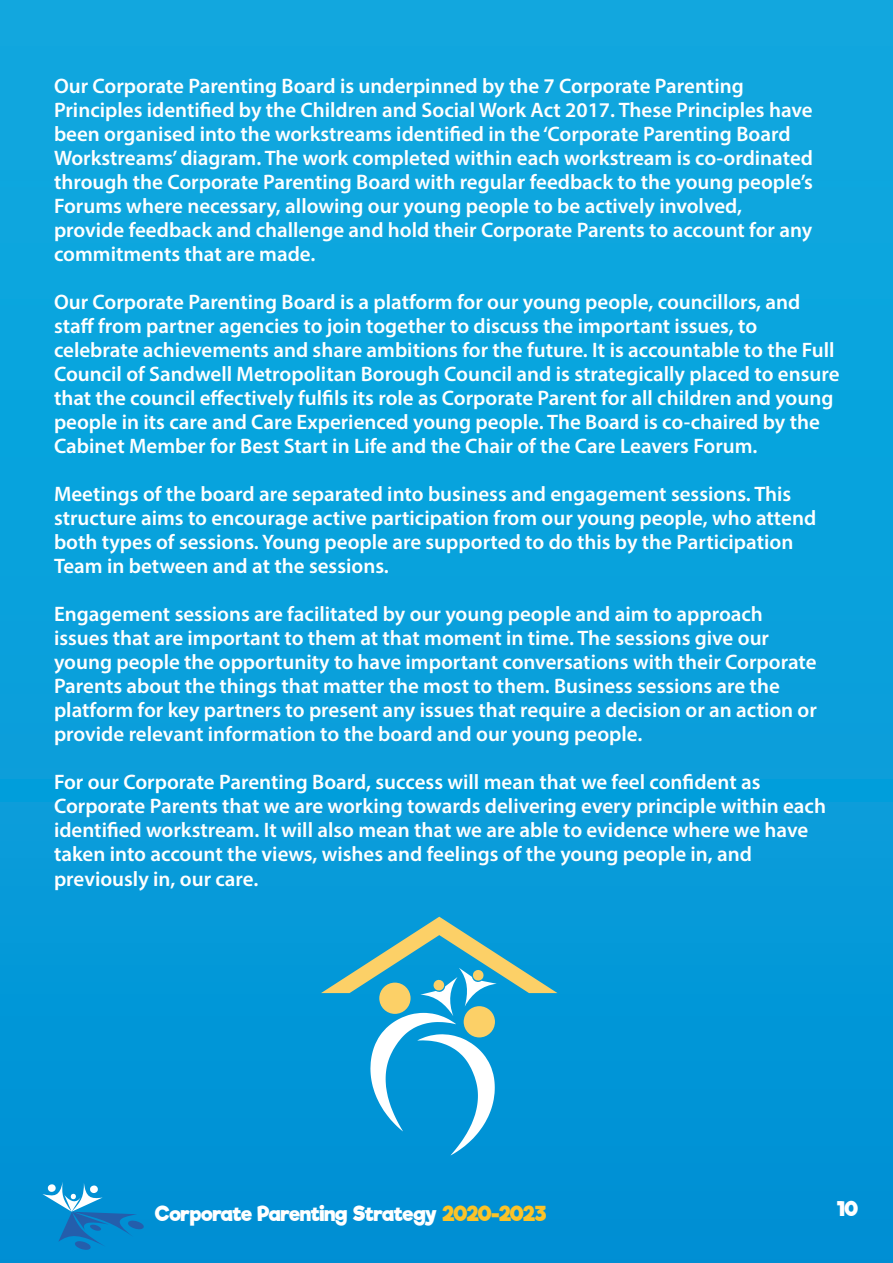
<style>
.page{position:relative;width:893px;height:1263px;background:#fff}
.page>*{position:absolute;margin:0;border:0;box-sizing:border-box;transform-origin:0 0}
.t1{font:600 21px/24px "Myriad Pro";color:#fff}
.t2{font:700 19.8px "Riffic Free";letter-spacing:-.02em;color:#fff}
.t3{font:700 19.5px "Riffic Free";color:#fff}
.s1{color:#fbc328}
</style>
<div class="page">
<div style="left:0;top:0;width:893px;height:1263px;background:linear-gradient(to bottom,#10abe0,#0092d5)"></div>
<svg style="left:321px;top:917px;width:236px;height:238px;background:#2fa4cf"></svg>
<svg style="left:42px;top:1181px;width:103px;height:69px;background:#1890d0"></svg>
<p class="t1" style="left:54px;top:73px;width:691px">Our Corporate Parenting Board is underpinned by the 7 Corporate Parenting</p>
<p class="t1" style="left:54px;top:97px;width:760px">Principles identified by the Children and Social Work Act 2017. These Principles have</p>
<p class="t1" style="left:54px;top:121px;width:738px">been organised into the workstreams identified in the ‘Corporate Parenting Board</p>
<p class="t1" style="left:54px;top:145px;width:761px">Workstreams’ diagram. The work completed within each workstream is co-ordinated through the Corporate Parenting Board with regular feedback to the young people’s Forums where necessary, allowing our young people to be actively involved, provide feedback and challenge and hold their Corporate Parents to account for any commitments that are made.</p>
<p class="t1" style="left:54px;top:289px;width:748px">Our Corporate Parenting Board is a platform for our young people, councillors, and</p>
<p class="t1" style="left:54px;top:313px;width:705px">staff from partner agencies to join together to discuss the important issues, to</p>
<p class="t1" style="left:54px;top:337px;width:787px">celebrate achievements and share ambitions for the future. It is accountable to the Full Council of Sandwell Metropolitan Borough Council and is strategically placed to ensure that the council effectively fulfils its role as Corporate Parent for all children and young people in its care and Care Experienced young people. The Board is co-chaired by the Cabinet Member for Best Start in Life and the Chair of the Care Leavers Forum.</p>
<p class="t1" style="left:54px;top:481px;width:739px">Meetings of the board are separated into business and engagement sessions. This</p>
<p class="t1" style="left:54px;top:505px;width:764px">structure aims to encourage active participation from our young people, who attend</p>
<p class="t1" style="left:54px;top:529px;width:741px">both types of sessions. Young people are supported to do this by the Participation</p>
<p class="t1" style="left:54px;top:553px;width:336px">Team in between and at the sessions.</p>
<p class="t1" style="left:54px;top:601px;width:710px">Engagement sessions are facilitated by our young people and aim to approach</p>
<p class="t1" style="left:54px;top:625px;width:717px">issues that are important to them at that moment in time. The sessions give our</p>
<p class="t1" style="left:54px;top:649px;width:764px">young people the opportunity to have important conversations with their Corporate</p>
<p class="t1" style="left:54px;top:673px;width:727px">Parents about the things that matter the most to them. Business sessions are the</p>
<p class="t1" style="left:54px;top:697px;width:764px">platform for key partners to present any issues that require a decision or an action or</p>
<p class="t1" style="left:54px;top:721px;width:590px">provide relevant information to the board and our young people.</p>
<p class="t1" style="left:54px;top:769px;width:708px">For our Corporate Parenting Board, success will mean that we feel confident as</p>
<p class="t1" style="left:54px;top:793px;width:773px">Corporate Parents that we are working towards delivering every principle within each</p>
<p class="t1" style="left:54px;top:817px;width:756px">identified workstream. It will also mean that we are able to evidence where we have</p>
<p class="t1" style="left:54px;top:841px;width:700px">taken into account the views, wishes and feelings of the young people in, and</p>
<p class="t1" style="left:54px;top:866px;width:206px">previously in, our care.</p>
<p class="t2" style="left:155px;top:1202px;width:393px">Corporate Parenting Strategy <span class="s1">2020-2023</span></p>
<p class="t3" style="left:837px;top:1197px;width:22px">10</p>
</div>
